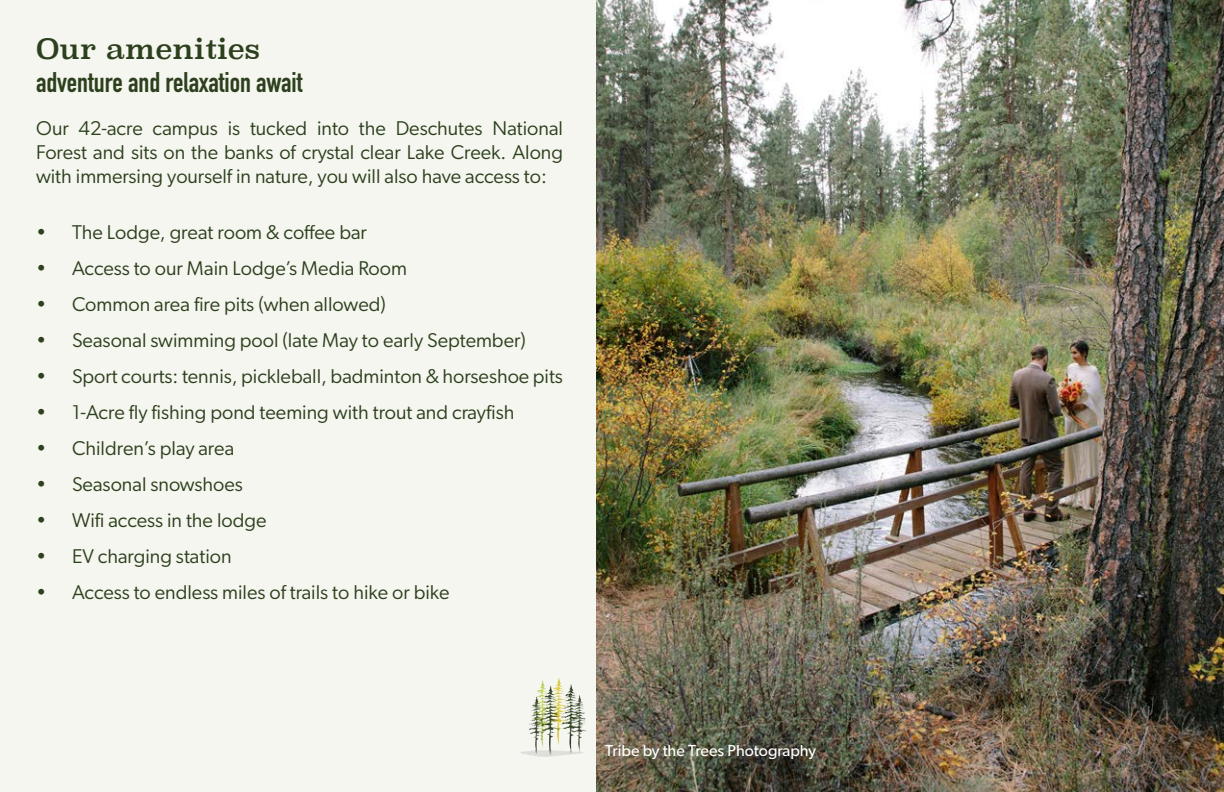
<style>
.page{position:relative;width:1224px;height:792px;background:#f5f6ef}
.page>*{position:absolute;margin:0;border:0;box-sizing:border-box;transform-origin:0 0}
.Pull_Text{font:700 28px "DIN Condensed";color:#2d401e}
.Pull_Text-2{font:28px "Superclarendon";color:#2d401e}
.Pull_Text-3{font:20px/24px "Gibson";color:#2d401e;text-align:justify}
.Pull_Text-4{font:16px "Gibson";color:#fff}
</style>
<div class="page">
<img style="left:597px;top:0;width:627px;height:792px">
<img style="left:531px;top:678px;width:28px;height:45px">
<p class="Pull_Text-2" style="left:36px;top:30px;width:226px">Our amenities</p>
<p class="Pull_Text" style="left:36px;top:64px;width:268px">adventure and relaxation await</p>
<p class="Pull_Text-3" style="left:36px;top:116px;width:529px">Our 42-acre campus is tucked into the Deschutes National Forest and sits on the banks of crystal clear Lake Creek. Along with immersing yourself in nature, you will also have access to:</p>
<p class="Pull_Text-3" style="left:36px;top:220px;width:332px">• The Lodge, great room &amp; coffee bar</p>
<p class="Pull_Text-3" style="left:36px;top:256px;width:373px">• Access to our Main Lodge’s Media Room</p>
<p class="Pull_Text-3" style="left:36px;top:292px;width:351px">• Common area fire pits (when allowed)</p>
<p class="Pull_Text-3" style="left:36px;top:328px;width:491px">• Seasonal swimming pool (late May to early September)</p>
<p class="Pull_Text-3" style="left:36px;top:364px;width:529px">• Sport courts: tennis, pickleball, badminton &amp; horseshoe pits</p>
<p class="Pull_Text-3" style="left:36px;top:400px;width:480px">• 1-Acre fly fishing pond teeming with trout and crayfish</p>
<p class="Pull_Text-3" style="left:36px;top:436px;width:200px">• Children’s play area</p>
<p class="Pull_Text-3" style="left:36px;top:472px;width:208px">• Seasonal snowshoes</p>
<p class="Pull_Text-3" style="left:36px;top:508px;width:232px">• Wifi access in the lodge</p>
<p class="Pull_Text-3" style="left:36px;top:544px;width:197px">• EV charging station</p>
<p class="Pull_Text-3" style="left:36px;top:580px;width:415px">• Access to endless miles of trails to hike or bike</p>
<p class="Pull_Text-4" style="left:605px;top:741px;width:213px">Tribe by the Trees Photography</p>
</div>
